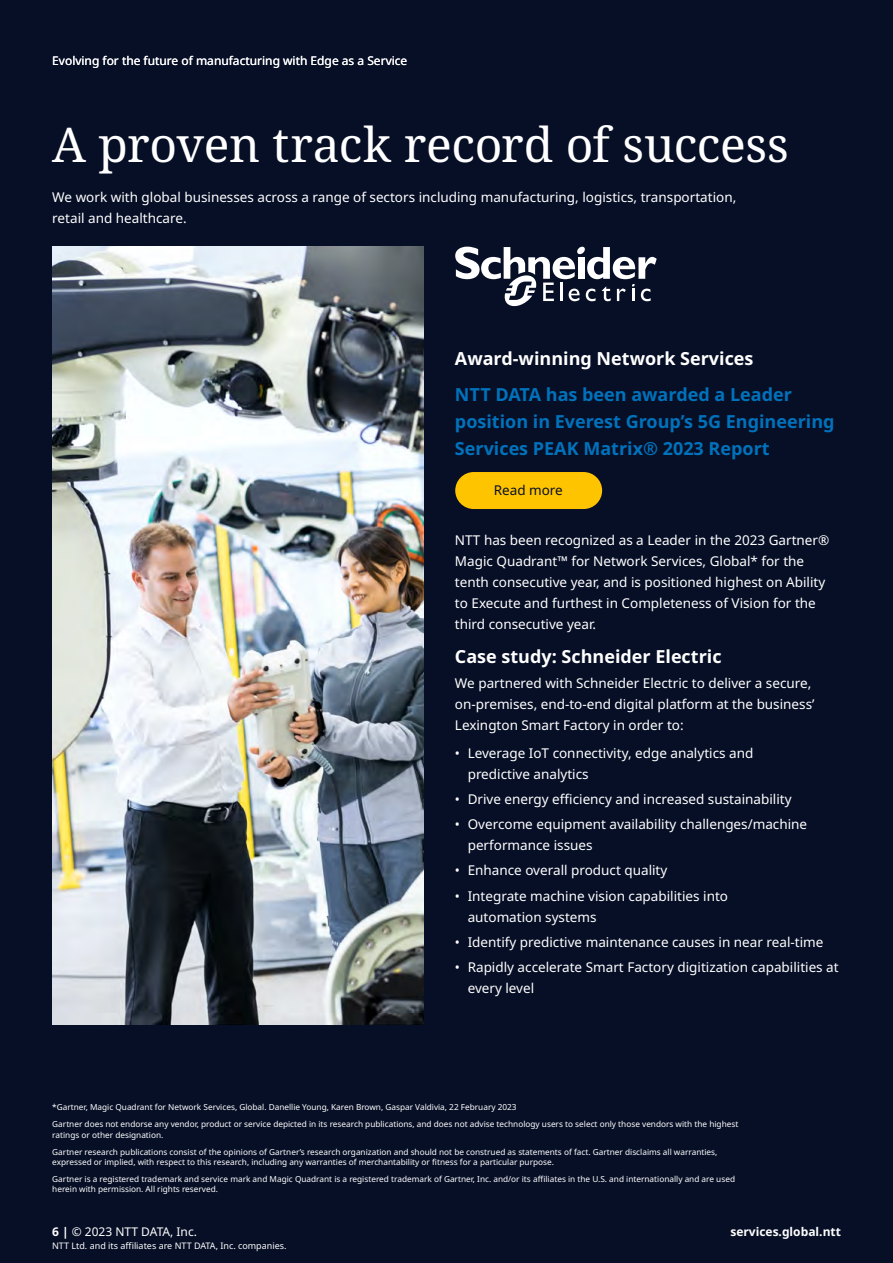
<style>
.page{position:relative;width:893px;height:1263px;background:#070f26}
.page>*{position:absolute;margin:0;border:0;box-sizing:border-box;transform-origin:0 0}
.t1{font:48px "Noto Serif";letter-spacing:-.005em;color:#fff}
.t2{font:700 18px/27px "Noto Sans";color:#0072bc}
.t3{font:700 18px "Noto Sans";color:#fff}
.t4{font:13.5px/21px "Noto Sans";color:#fff}
.t5{font:13.5px "Noto Sans";color:#070f26}
.t6{font:12px "Noto Sans";color:#fff}
.t7{font:700 12px "Noto Sans";color:#fff}
.t8{font:9px "Noto Sans";color:#fff}
.t9{font:8.25px/17px "Noto Sans";color:#fff}
.s1{font-weight:700}
</style>
<div class="page">
<svg style="left:455px;top:246px;width:202px;height:61px"></svg>
<img style="left:52px;top:247px;width:371px;height:778px">
<div style="left:455px;top:472px;width:147px;height:37px;background:#ffc400;border-radius:18px"></div>
<p class="t6" style="left:52px;top:54px;width:357px">Evolving for the future of manufacturing with Edge as a Service</p>
<h1 class="t1" style="left:52px;top:112px;width:738px">A proven track record of success</h1>
<p class="t4" style="left:52px;top:187px;width:685px">We work with global businesses across a range of sectors including manufacturing, logistics, transportation, retail and healthcare.</p>
<h2 class="t3" style="left:455px;top:348px;width:300px">Award-winning Network Services</h2>
<h2 class="t2" style="left:455px;top:381px;width:381px">NTT DATA has been awarded a Leader position in Everest Group’s 5G Engineering<br>Services PEAK Matrix® 2023 Report</h2>
<p class="t5" style="left:494px;top:482px;width:71px">Read more</p>
<p class="t4" style="left:455px;top:530px;width:376px">NTT has been recognized as a Leader in the 2023 Gartner® Magic Quadrant™ for Network Services, Global* for the tenth consecutive year, and is positioned highest on Ability to Execute and furthest in Completeness of Vision for the third consecutive year.</p>
<h2 class="t3" style="left:455px;top:646px;width:268px">Case study: Schneider Electric</h2>
<p class="t4" style="left:455px;top:673px;width:361px">We partnered with Schneider Electric to deliver a secure, on-premises, end-to-end digital platform at the business’<br>Lexington Smart Factory in order to:</p>
<p class="t4" style="left:468px;top:742px;width:287px;text-indent:-13px">• Leverage IoT connectivity, edge analytics and predictive analytics</p>
<p class="t4" style="left:455px;top:789px;width:338px">• Drive energy efficiency and increased sustainability</p>
<p class="t4" style="left:468px;top:814px;width:341px;text-indent:-13px">• Overcome equipment availability challenges/machine performance issues</p>
<p class="t4" style="left:455px;top:860px;width:214px">• Enhance overall product quality</p>
<p class="t4" style="left:468px;top:885px;width:262px;text-indent:-13px">• Integrate machine vision capabilities into automation systems</p>
<p class="t4" style="left:455px;top:932px;width:370px">• Identify predictive maintenance causes in near real-time</p>
<p class="t4" style="left:468px;top:957px;width:372px;text-indent:-13px">• Rapidly accelerate Smart Factory digitization capabilities at every level</p>
<p class="t9" style="left:52px;top:1099px;width:687px">*Gartner, Magic Quadrant for Network Services, Global. Danellie Young, Karen Brown, Gaspar Valdivia, 22 February 2023<br>Gartner does not endorse any vendor, product or service depicted in its research publications, and does not advise technology users to select only those vendors with the highest</p>
<p class="t9" style="left:52px;top:1126px;width:667px">ratings or other designation.<br>Gartner research publications consist of the opinions of Gartner’s research organization and should not be construed as statements of fact. Gartner disclaims all warranties,</p>
<p class="t9" style="left:52px;top:1154px;width:684px">expressed or implied, with respect to this research, including any warranties of merchantability or fitness for a particular purpose.<br>Gartner is a registered trademark and service mark and Magic Quadrant is a registered trademark of Gartner, Inc. and/or its affiliates in the U.S. and internationally and are used</p>
<p class="t9" style="left:52px;top:1181px;width:167px">herein with permission. All rights reserved.</p>
<p class="t6" style="left:52px;top:1225px;width:146px"><span class="s1">6 |</span> © 2023 NTT DATA, Inc.</p>
<p class="t8" style="left:52px;top:1240px;width:236px">NTT Ltd. and its affiliates are NTT DATA, Inc. companies.</p>
<p class="t7" style="left:730px;top:1225px;width:112px">services.global.ntt</p>
</div>
